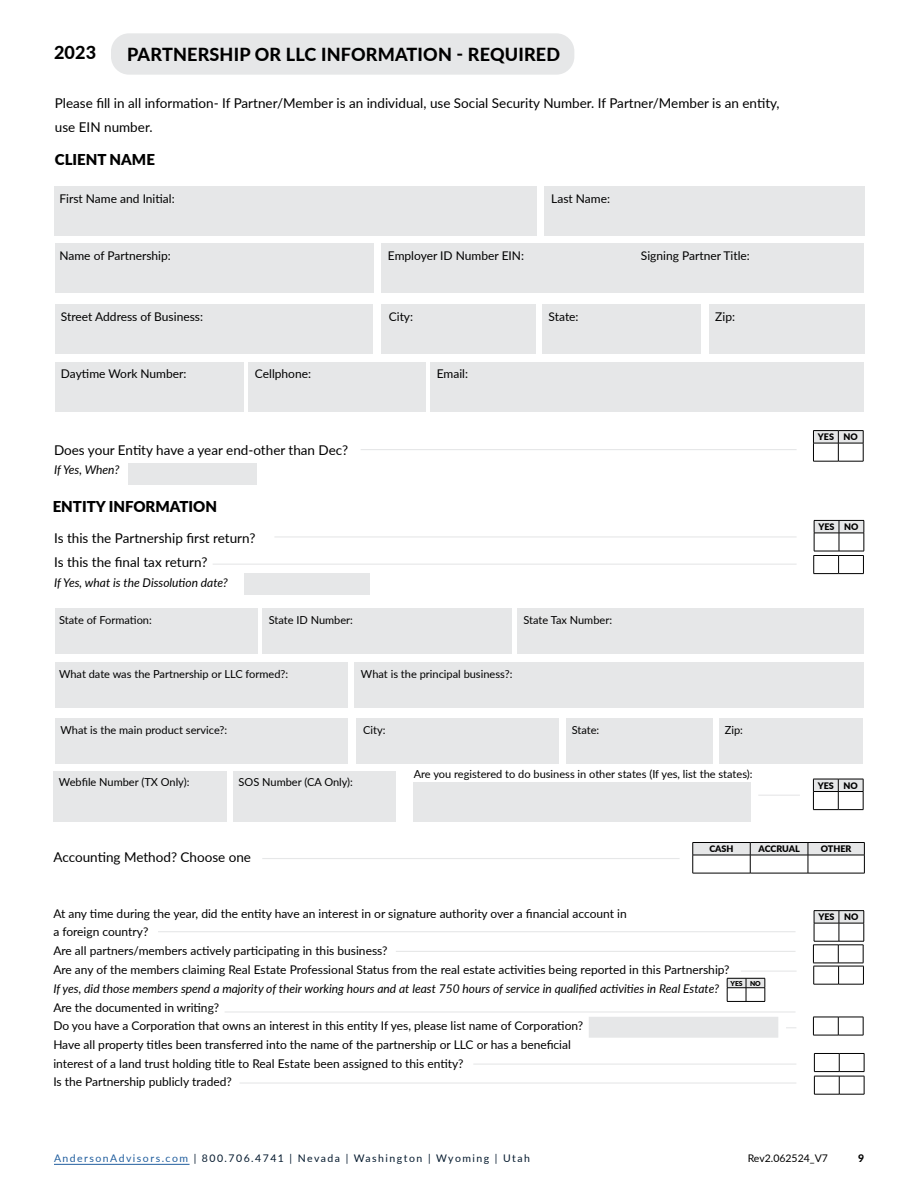
<style>
.page{position:relative;width:918px;height:1188px;background:#fff}
.page>*{position:absolute;margin:0;border:0;box-sizing:border-box;transform-origin:0 0}
.t1{font:800 18px "Lato";letter-spacing:.01em;color:#000}
.t2{font:900 15px "Lato";color:#000}
.t3{font:13.5px/24.6px "Lato";color:#000}
.t4{font:12px/18.6px "Lato";color:#000}
.t5{font:italic 12px "Lato";color:#000}
.t6{font:11.1px "Lato";color:#000}
.t7{font:10.5px "Lato";letter-spacing:.14em;color:#051a2e}
.t8{font:10.5px "Lato";color:#000}
.t9{font:800 10.5px "Lato";color:#000}
.t10{font:900 9px "Lato";color:#000}
.t11{font:900 6.75px "Lato";color:#000}
.s1{color:#215e9e}
</style>
<div class="page">
<hr style="left:54px;top:1164px;width:136px;height:1px;background:#215e9e">
<div style="left:111px;top:33px;width:463px;height:42px;background:#e6e7e8;border-radius:18px"></div>
<div style="left:545px;top:186px;width:320px;height:50px;background:#e6e7e8"></div>
<div style="left:381px;top:244px;width:483px;height:49px;background:#e6e7e8"></div>
<div style="left:55px;top:186px;width:482px;height:50px;background:#e6e7e8"></div>
<div style="left:55px;top:244px;width:318px;height:49px;background:#e6e7e8"></div>
<div style="left:55px;top:305px;width:318px;height:49px;background:#e6e7e8"></div>
<div style="left:382px;top:305px;width:154px;height:49px;background:#e6e7e8"></div>
<div style="left:543px;top:305px;width:158px;height:49px;background:#e6e7e8"></div>
<div style="left:709px;top:305px;width:156px;height:49px;background:#e6e7e8"></div>
<div style="left:55px;top:362px;width:189px;height:49px;background:#e6e7e8"></div>
<div style="left:249px;top:362px;width:177px;height:49px;background:#e6e7e8"></div>
<div style="left:431px;top:362px;width:433px;height:49px;background:#e6e7e8"></div>
<hr style="left:274px;top:536px;width:523px;height:2px;background:#e6e7e8">
<hr style="left:213px;top:564px;width:584px;height:1px;background:#e6e7e8">
<hr style="left:361px;top:449px;width:436px;height:1px;background:#e6e7e8">
<div style="left:128px;top:463px;width:128px;height:22px;background:#e6e7e8"></div>
<div style="left:244px;top:573px;width:126px;height:22px;background:#e6e7e8"></div>
<div style="left:263px;top:609px;width:249px;height:45px;background:#e6e7e8"></div>
<div style="left:355px;top:662px;width:509px;height:46px;background:#e6e7e8"></div>
<div style="left:55px;top:609px;width:202px;height:45px;background:#e6e7e8"></div>
<div style="left:55px;top:662px;width:293px;height:46px;background:#e6e7e8"></div>
<div style="left:55px;top:719px;width:292px;height:45px;background:#e6e7e8"></div>
<div style="left:357px;top:719px;width:202px;height:45px;background:#e6e7e8"></div>
<div style="left:566px;top:719px;width:147px;height:45px;background:#e6e7e8"></div>
<div style="left:719px;top:719px;width:144px;height:45px;background:#e6e7e8"></div>
<div style="left:53px;top:771px;width:174px;height:51px;background:#e6e7e8"></div>
<div style="left:233px;top:771px;width:163px;height:51px;background:#e6e7e8"></div>
<div style="left:517px;top:609px;width:347px;height:45px;background:#e6e7e8"></div>
<hr style="left:158px;top:931px;width:638px;height:1px;background:#e6e7e8">
<hr style="left:396px;top:951px;width:400px;height:1px;background:#e6e7e8">
<hr style="left:225px;top:1011px;width:571px;height:2px;background:#e6e7e8">
<hr style="left:473px;top:1064px;width:323px;height:1px;background:#e6e7e8">
<hr style="left:240px;top:1082px;width:556px;height:2px;background:#e6e7e8">
<hr style="left:758px;top:795px;width:42px;height:1px;background:#e6e7e8">
<div style="left:414px;top:782px;width:337px;height:40px;background:#e6e7e8"></div>
<svg style="left:813px;top:779px;width:51px;height:31px"></svg>
<div style="left:589px;top:1017px;width:189px;height:21px;background:#e6e7e8"></div>
<svg style="left:813px;top:430px;width:51px;height:32px"></svg>
<svg style="left:813px;top:1017px;width:51px;height:19px"></svg>
<hr style="left:741px;top:971px;width:56px;height:1px;background:#e6e7e8">
<svg style="left:813px;top:910px;width:52px;height:75px"></svg>
<svg style="left:727px;top:978px;width:39px;height:24px"></svg>
<svg style="left:814px;top:1053px;width:51px;height:42px"></svg>
<svg style="left:813px;top:520px;width:52px;height:54px"></svg>
<hr style="left:693px;top:873px;width:57px;height:1px;background:#000">
<hr style="left:750px;top:873px;width:58px;height:1px;background:#000">
<hr style="left:808px;top:873px;width:57px;height:1px;background:#000">
<hr style="left:693px;top:842px;width:57px;height:1px;background:#000">
<hr style="left:750px;top:842px;width:58px;height:1px;background:#000">
<hr style="left:808px;top:842px;width:57px;height:1px;background:#000">
<svg style="left:692px;top:843px;width:173px;height:30px"></svg>
<hr style="left:693px;top:855px;width:57px;height:1px;background:#000">
<hr style="left:750px;top:855px;width:58px;height:1px;background:#000">
<hr style="left:808px;top:855px;width:57px;height:1px;background:#000">
<hr style="left:262px;top:858px;width:418px;height:1px;background:#e6e7e8">
<h1 class="t1" style="left:54px;top:40px;width:44px">2023</h1>
<h1 class="t1" style="left:127px;top:41px;width:435px">PARTNERSHIP OR LLC INFORMATION - REQUIRED</h1>
<p class="t3" style="left:55px;top:90px;width:726px">Please fill in all information- If Partner/Member is an individual, use Social Security Number. If Partner/Member is an entity, use EIN number.</p>
<p class="t2" style="left:55px;top:148px;width:102px">CLIENT NAME</p>
<p class="t4" style="left:59px;top:189px;width:117px">First Name and Initial:</p>
<p class="t4" style="left:551px;top:189px;width:60px">Last Name:</p>
<p class="t4" style="left:59px;top:246px;width:113px">Name of Partnership:</p>
<p class="t4" style="left:388px;top:246px;width:138px">Employer ID Number EIN:</p>
<p class="t4" style="left:641px;top:246px;width:111px">Signing Partner Title:</p>
<p class="t4" style="left:61px;top:307px;width:144px">Street Address of Business:</p>
<p class="t4" style="left:389px;top:307px;width:26px">City:</p>
<p class="t4" style="left:549px;top:307px;width:32px">State:</p>
<p class="t4" style="left:715px;top:307px;width:21px">Zip:</p>
<p class="t4" style="left:61px;top:364px;width:127px">Daytime Work Number:</p>
<p class="t4" style="left:255px;top:364px;width:58px">Cellphone:</p>
<p class="t4" style="left:437px;top:364px;width:33px">Email:</p>
<p class="t3" style="left:54px;top:437px;width:296px">Does your Entity have a year end-other than Dec?</p>
<p class="t5" style="left:54px;top:461px;width:67px">If Yes, When?</p>
<p class="t2" style="left:53px;top:495px;width:166px">ENTITY INFORMATION</p>
<p class="t3" style="left:54px;top:525px;width:203px">Is this the Partnership first return?<br>Is this the final tax return?</p>
<p class="t5" style="left:54px;top:574px;width:175px">If Yes, what is the Dissolution date?</p>
<p class="t6" style="left:59px;top:612px;width:94px">State of Formation:</p>
<p class="t6" style="left:269px;top:612px;width:86px">State ID Number:</p>
<p class="t6" style="left:523px;top:612px;width:90px">State Tax Number:</p>
<p class="t6" style="left:59px;top:666px;width:231px">What date was the Partnership or LLC formed?:</p>
<p class="t6" style="left:361px;top:666px;width:153px">What is the principal business?:</p>
<p class="t6" style="left:60px;top:722px;width:168px">What is the main product service?:</p>
<p class="t6" style="left:363px;top:722px;width:24px">City:</p>
<p class="t6" style="left:572px;top:722px;width:29px">State:</p>
<p class="t6" style="left:725px;top:722px;width:20px">Zip:</p>
<p class="t6" style="left:59px;top:774px;width:132px">Webfile Number (TX Only):</p>
<p class="t6" style="left:239px;top:774px;width:116px">SOS Number (CA Only):</p>
<p class="t6" style="left:414px;top:766px;width:340px">Are you registered to do business in other states (If yes, list the states):</p>
<p class="t10" style="left:818px;top:430px;width:42px">YES NO</p>
<p class="t10" style="left:818px;top:520px;width:42px">YES NO</p>
<p class="t10" style="left:818px;top:779px;width:42px">YES NO</p>
<p class="t3" style="left:53px;top:844px;width:199px">Accounting Method? Choose one</p>
<p class="t10" style="left:709px;top:842px;width:26px">CASH</p>
<p class="t10" style="left:759px;top:842px;width:43px">ACCRUAL</p>
<p class="t10" style="left:821px;top:842px;width:32px">OTHER</p>
<p class="t4" style="left:53px;top:904px;width:678px">At any time during the year, did the entity have an interest in or signature authority over a financial account in<br>a foreign country?<br>Are all partners/members actively participating in this business?<br>Are any of the members claiming Real Estate Professional Status from the real estate activities being reported in this Partnership?</p>
<p class="t5" style="left:53px;top:980px;width:667px">If yes, did those members spend a majority of their working hours and at least 750 hours of service in qualified activities in Real Estate?</p>
<p class="t4" style="left:53px;top:998px;width:531px">Are the documented in writing?<br>Do you have a Corporation that owns an interest in this entity If yes, please list name of Corporation?<br>Have all property titles been transferred into the name of the partnership or LLC or has a beneficial interest of a land trust holding title to Real Estate been assigned to this entity?<br>Is the Partnership publicly traded?</p>
<p class="t11" style="left:730px;top:978px;width:32px">YES NO</p>
<p class="t10" style="left:818px;top:910px;width:42px">YES NO</p>
<p class="t7" style="left:54px;top:1151px;width:478px"><span class="s1">AndersonAdvisors.com</span> | 800.706.4741 | Nevada | Washington | Wyoming | Utah</p>
<p class="t8" style="left:748px;top:1151px;width:82px">Rev2.062524_V7</p>
<p class="t9" style="left:858px;top:1150px;width:8px">9</p>
</div>
